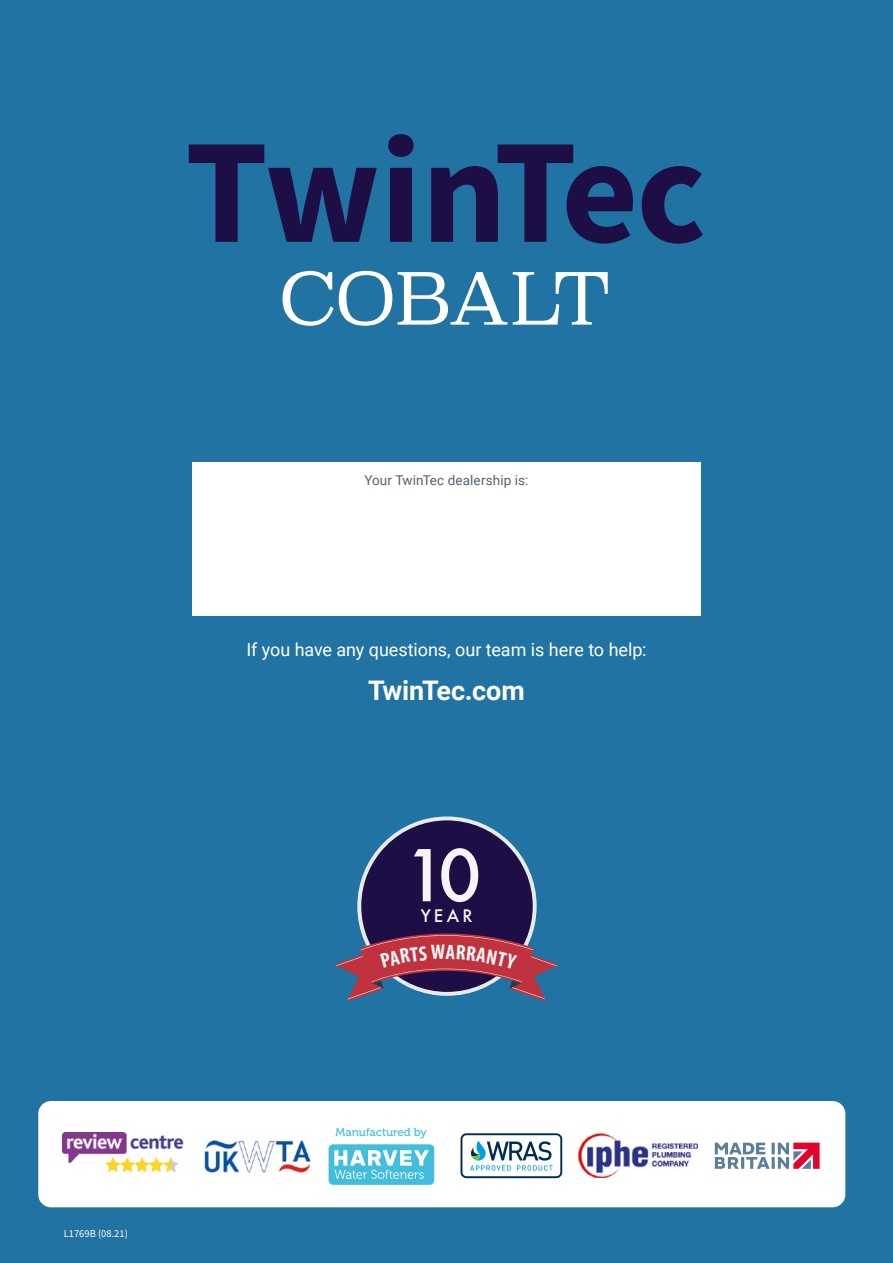
<style>
.page{position:relative;width:893px;height:1263px;background:#2073a2}
.page>*{position:absolute;margin:0;border:0;box-sizing:border-box;transform-origin:0 0}
.t1{font:500 69.3px "Futura";color:#f6f6f6}
.t2{font:700 27px "Roboto";letter-spacing:-.005em;color:#fff}
.t3{font:18px "Roboto";letter-spacing:-.005em;color:#fff}
.t4{font:500 16.8px "Futura";color:#f6f6f6}
.t5{font:13.5px "Roboto";letter-spacing:.01em;color:#54616c}
.t6{font:11.55px "Museo 500";color:#42bddb}
.t7{font:10.5px "Source Sans Pro";color:#fff}
</style>
<div class="page">
<div style="left:38px;top:1101px;width:807px;height:106px;background:#fff;border-radius:13px"></div>
<svg style="left:715px;top:1142px;width:105px;height:27px"></svg>
<svg style="left:470px;top:1141px;width:83px;height:29px"></svg>
<div style="left:460px;top:1133px;width:102px;height:45px;border:2px solid #002e52;border-radius:5px"></div>
<div style="left:329px;top:1144px;width:105px;height:41px;background:#42bddb;border-radius:5px"></div>
<svg style="left:334px;top:1150px;width:95px;height:29px"></svg>
<img style="left:62px;top:1132px;width:121px;height:40px">
<img style="left:579px;top:1134px;width:118px;height:44px">
<img style="left:204px;top:1140px;width:108px;height:34px">
<svg style="left:357px;top:816px;width:180px;height:180px"></svg>
<div style="left:361px;top:820px;width:172px;height:172px;background:#1d0e46;border-radius:50%"></div>
<svg style="left:189px;top:145px;width:188px;height:97px"></svg>
<svg style="left:388px;top:134px;width:26px;height:108px"></svg>
<svg style="left:431px;top:145px;width:202px;height:99px"></svg>
<svg style="left:642px;top:166px;width:61px;height:78px"></svg>
<svg style="left:283px;top:271px;width:109px;height:55px"></svg>
<svg style="left:398px;top:272px;width:109px;height:53px"></svg>
<svg style="left:513px;top:272px;width:95px;height:53px"></svg>
<div style="left:192px;top:462px;width:509px;height:154px;background:#fff"></div>
<svg style="left:335px;top:933px;width:223px;height:68px"></svg>
<p class="t7" style="left:64px;top:1227px;width:66px">L1769B (08.21)</p>
<p class="t5" style="left:365px;top:471px;width:165px">Your TwinTec dealership is:</p>
<p class="t3" style="left:246px;top:637px;width:401px">If you have any questions, our team is here to help:</p>
<h2 class="t2" style="left:368px;top:671px;width:158px">TwinTec.com</h2>
<h1 class="t1" style="left:404px;top:828px;width:79px">10</h1>
<p class="t4" style="left:421px;top:904px;width:53px">YEAR</p>
<p class="t6" style="left:336px;top:1126px;width:93px">Manufactured by</p>
</div>
